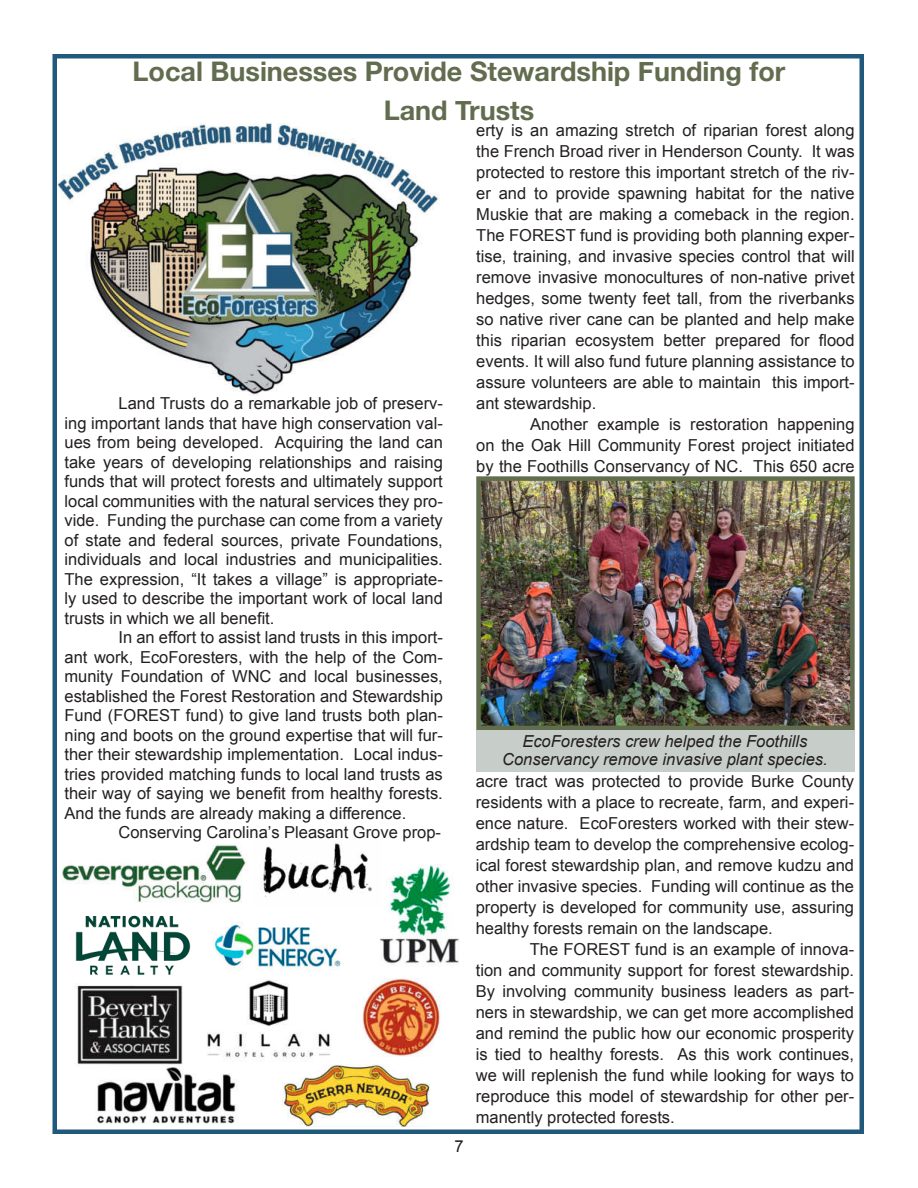
<style>
.page{position:relative;width:918px;height:1188px;background:#fff}
.page>*{position:absolute;margin:0;border:0;box-sizing:border-box;transform-origin:0 0}
.t1{font:700 27px/39px "Helvetica Neue";color:#626d4f;text-align:center}
.t2{font:16.5px/21px "Arial";color:#231f20;text-align:justify}
.t3{font:italic 16.5px/18px "Arial";color:#231f20;text-align:center}
</style>
<div class="page">
<div style="left:52px;top:54px;width:5px;height:1080px;background:#21597c"></div>
<hr style="left:53px;top:54px;width:811px;height:4px;background:#21597c">
<hr style="left:54px;top:1130px;width:810px;height:4px;background:#21597c">
<hr style="left:860px;top:54px;width:4px;height:1080px;background:#21597c">
<img style="left:58px;top:122px;width:381px;height:274px">
<img style="left:481px;top:481px;width:369px;height:244px">
<div style="left:476px;top:476px;width:379px;height:254px;border:4px solid #626d4f"></div>
<div style="left:476px;top:730px;width:379px;height:42px;background:#c7cec9"></div>
<img style="left:63px;top:844px;width:184px;height:59px">
<img style="left:380px;top:864px;width:79px;height:101px">
<img style="left:263px;top:843px;width:118px;height:64px">
<img style="left:75px;top:915px;width:116px;height:60px">
<img style="left:213px;top:921px;width:128px;height:49px">
<img style="left:77px;top:983px;width:106px;height:82px">
<img style="left:207px;top:980px;width:124px;height:79px">
<img style="left:362px;top:978px;width:79px;height:79px">
<img style="left:97px;top:1068px;width:141px;height:56px">
<img style="left:283px;top:1065px;width:147px;height:61px">
<h1 class="t1" style="left:133px;top:55px;width:654px">Local Businesses Provide Stewardship Funding for<br>Land Trusts</h1>
<p class="t2" style="left:64px;top:395px;width:380px;line-height:19.5px;text-indent:54px">Land Trusts do a remarkable job of preserv&shy;ing important lands that have high conservation val&shy;ues from being developed. Acquiring the land can take years of developing relationships and raising funds that will protect forests and ultimately support local communities with the natural services they pro&shy;vide. Funding the purchase can come from a variety of state and federal sources, private Foundations, individuals and local industries and municipalities.<br>The expression, “It takes a village” is appropriate&shy;ly used to describe the important work of local land trusts in which we all benefit.</p>
<p class="t2" style="left:64px;top:629px;width:380px;line-height:19.5px;text-indent:54px">In an effort to assist land trusts in this import&shy;ant work, EcoForesters, with the help of the Com&shy;munity Foundation of WNC and local businesses, established the Forest Restoration and Stewardship Fund (FOREST fund) to give land trusts both plan&shy;ning and boots on the ground expertise that will fur&shy;ther their stewardship implementation. Local indus&shy;tries provided matching funds to local land trusts as their way of saying we benefit from healthy forests.<br>And the funds are already making a difference.</p>
<p class="t2" style="left:119px;top:823px;width:324px">Conserving Carolina’s Pleasant Grove prop-</p>
<p class="t2" style="left:454px;top:1137px;width:11px">7</p>
<p class="t2" style="left:476px;top:121px;width:380px">erty is an amazing stretch of riparian forest along the French Broad river in Henderson County. It was protected to restore this important stretch of the riv&shy;er and to provide spawning habitat for the native Muskie that are making a comeback in the region.<br>The FOREST fund is providing both planning exper&shy;tise, training, and invasive species control that will remove invasive monocultures of non-native privet hedges, some twenty feet tall, from the riverbanks so native river cane can be planted and help make this riparian ecosystem better prepared for flood events. It will also fund future planning assistance to assure volunteers are able to maintain this import&shy;ant stewardship.</p>
<p class="t2" style="left:476px;top:415px;width:380px;text-indent:54px">Another example is restoration happening on the Oak Hill Community Forest project initiated by the Foothills Conservancy of NC. This 650 acre</p>
<p class="t3" style="left:502px;top:732px;width:327px">EcoForesters crew helped the Foothills<br>Conservancy remove invasive plant species.</p>
<p class="t2" style="left:476px;top:772px;width:380px">acre tract was protected to provide Burke County residents with a place to recreate, farm, and experi&shy;ence nature. EcoForesters worked with their stew&shy;ardship team to develop the comprehensive ecolog&shy;ical forest stewardship plan, and remove kudzu and other invasive species. Funding will continue as the property is developed for community use, assuring healthy forests remain on the landscape.</p>
<p class="t2" style="left:476px;top:940px;width:380px;text-indent:54px">The FOREST fund is an example of innova&shy;tion and community support for forest stewardship.<br>By involving community business leaders as part&shy;ners in stewardship, we can get more accomplished and remind the public how our economic prosperity is tied to healthy forests. As this work continues, we will replenish the fund while looking for ways to reproduce this model of stewardship for other per&shy;manently protected forests.</p>
</div>
